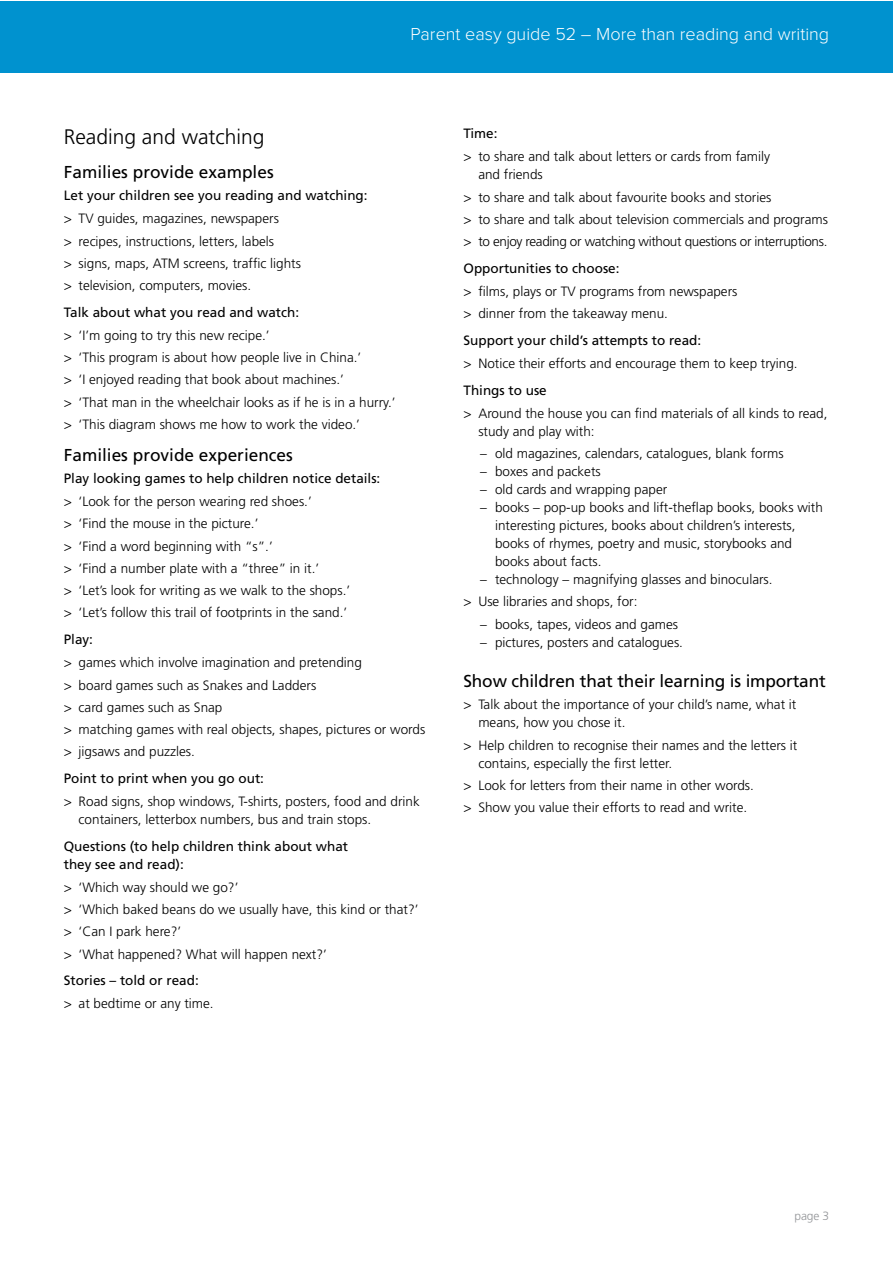
<style>
.page{position:relative;width:893px;height:1263px;background:#fff}
.page>*{position:absolute;margin:0;border:0;box-sizing:border-box;transform-origin:0 0}
.t1{font:300 21px "Frutiger";color:#000}
.t2{font:300 18px "Proxima Nova";color:#fff}
.t3{font:17.25px "Frutiger";color:#000}
.t4{font:300 13.5px/22.2px "Frutiger";color:#000}
.t5{font:13.5px/18px "Frutiger";color:#000}
.t6{font:300 12px "Frutiger";color:#939598}
</style>
<div class="page">
<div style="left:0;top:1px;width:892px;height:71px;background:#0092cf"></div>
<h2 class="t2" style="left:411px;top:26px;width:420px">Parent easy guide 52 – More than reading and writing</h2>
<h1 class="t1" style="left:64px;top:125px;width:202px">Reading and watching</h1>
<p class="t3" style="left:64px;top:162px;width:211px">Families provide examples</p>
<p class="t5" style="left:64px;top:186px;width:305px">Let your children see you reading and watching:</p>
<p class="t4" style="left:64px;top:208px;width:239px">&gt; TV guides, magazines, newspapers<br>&gt; recipes, instructions, letters, labels<br>&gt; signs, maps, ATM screens, traffic lights &gt; television, computers, movies.</p>
<p class="t5" style="left:64px;top:303px;width:237px">Talk about what you read and watch:</p>
<p class="t4" style="left:64px;top:324px;width:333px">&gt; ‘I’m going to try this new recipe.’<br>&gt; ‘This program is about how people live in China.’<br>&gt; ‘I enjoyed reading that book about machines.’<br>&gt; ‘That man in the wheelchair looks as if he is in a hurry.’ &gt; ‘This diagram shows me how to work the video.’</p>
<p class="t3" style="left:64px;top:444px;width:231px">Families provide experiences</p>
<p class="t5" style="left:64px;top:469px;width:318px">Play looking games to help children notice details:</p>
<p class="t4" style="left:64px;top:490px;width:288px">&gt; ‘Look for the person wearing red shoes.’<br>&gt; ‘Find the mouse in the picture.’<br>&gt; ‘Find a word beginning with “s”.’<br>&gt; ‘Find a number plate with a “three” in it.’<br>&gt; ‘Let’s look for writing as we walk to the shops.’ &gt; ‘Let’s follow this trail of footprints in the sand.’</p>
<p class="t5" style="left:64px;top:630px;width:31px">Play:</p>
<p class="t4" style="left:64px;top:651px;width:363px">&gt; games which involve imagination and pretending<br>&gt; board games such as Snakes and Ladders<br>&gt; card games such as Snap<br>&gt; matching games with real objects, shapes, pictures or words &gt; jigsaws and puzzles.</p>
<p class="t5" style="left:64px;top:769px;width:202px">Point to print when you go out:</p>
<p class="t4" style="left:79px;top:792px;width:343px;line-height:18px;text-indent:-15px">&gt; Road signs, shop windows, T-shirts, posters, food and drink containers, letterbox numbers, bus and train stops.</p>
<p class="t5" style="left:64px;top:837px;width:286px">Questions (to help children think about what they see and read):</p>
<p class="t4" style="left:64px;top:876px;width:356px">&gt; ‘Which way should we go?’<br>&gt; ‘Which baked beans do we usually have, this kind or that?’ &gt; ‘Can I park here?’<br>&gt; ‘What happened? What will happen next?’</p>
<p class="t5" style="left:64px;top:971px;width:137px">Stories – told or read:</p>
<p class="t4" style="left:64px;top:993px;width:151px">&gt; at bedtime or any time.</p>
<p class="t5" style="left:463px;top:124px;width:36px">Time:</p>
<p class="t4" style="left:478px;top:148px;width:293px;line-height:18px;text-indent:-15px">&gt; to share and talk about letters or cards from family and friends</p>
<p class="t4" style="left:463px;top:186px;width:366px">&gt; to share and talk about favourite books and stories<br>&gt; to share and talk about television commercials and programs &gt; to enjoy reading or watching without questions or interruptions.</p>
<p class="t5" style="left:463px;top:259px;width:158px">Opportunities to choose:</p>
<p class="t4" style="left:463px;top:280px;width:275px">&gt; films, plays or TV programs from newspapers &gt; dinner from the takeaway menu.</p>
<p class="t5" style="left:463px;top:331px;width:239px">Support your child’s attempts to read:</p>
<p class="t4" style="left:463px;top:352px;width:336px">&gt; Notice their efforts and encourage them to keep trying.</p>
<p class="t5" style="left:463px;top:381px;width:85px">Things to use</p>
<p class="t4" style="left:478px;top:404px;width:351px;line-height:18px;text-indent:-15px">&gt; Around the house you can find materials of all kinds to read, study and play with:</p>
<p class="t4" style="left:480px;top:442px;width:305px">– old magazines, calendars, catalogues, blank forms</p>
<p class="t4" style="left:480px;top:460px;width:122px">– boxes and packets</p>
<p class="t4" style="left:480px;top:478px;width:189px">– old cards and wrapping paper</p>
<p class="t4" style="left:495px;top:498px;width:329px;line-height:18px;text-indent:-15px">– books – pop-up books and lift-theflap books, books with interesting pictures, books about children’s interests, books of rhymes, poetry and music, storybooks and books about facts.</p>
<p class="t4" style="left:463px;top:568px;width:311px;text-indent:17px">– technology – magnifying glasses and binoculars. &gt; Use libraries and shops, for:</p>
<p class="t4" style="left:480px;top:613px;width:199px">– books, tapes, videos and games</p>
<p class="t4" style="left:480px;top:631px;width:204px">– pictures, posters and catalogues.</p>
<p class="t3" style="left:463px;top:671px;width:364px">Show children that their learning is important</p>
<p class="t4" style="left:478px;top:696px;width:320px;line-height:18px;text-indent:-15px">&gt; Talk about the importance of your child’s name, what it means, how you chose it.</p>
<p class="t4" style="left:478px;top:736px;width:321px;line-height:18px;text-indent:-15px">&gt; Help children to recognise their names and the letters it contains, especially the first letter.</p>
<p class="t4" style="left:463px;top:774px;width:292px">&gt; Look for letters from their name in other words. &gt; Show you value their efforts to read and write.</p>
<p class="t6" style="left:794px;top:1209px;width:36px">page 3</p>
</div>
